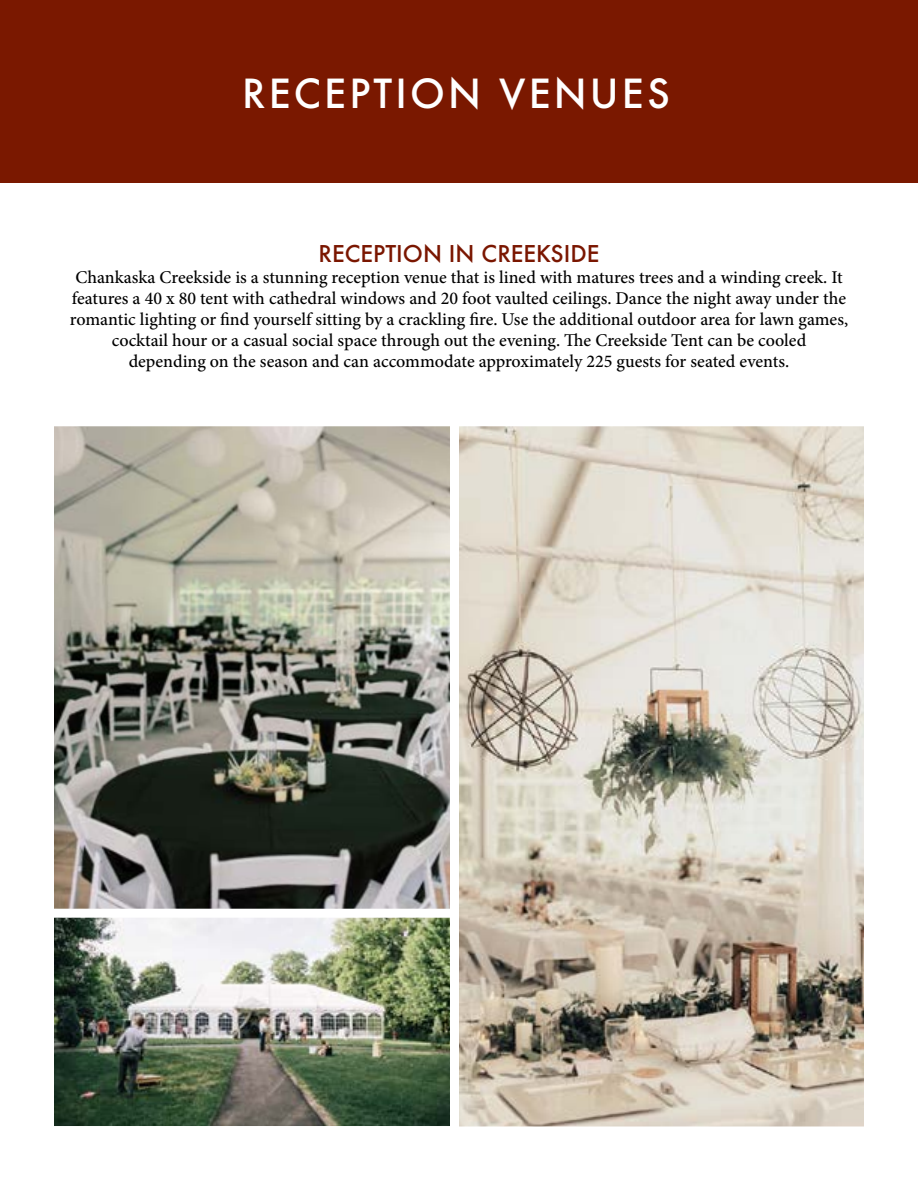
<style>
.page{position:relative;width:918px;height:1188px;background:#fff}
.page>*{position:absolute;margin:0;border:0;box-sizing:border-box;transform-origin:0 0}
.t1{font:500 39px "Futura";letter-spacing:.08em;color:#fff}
.t2{font:500 22.5px "Futura";color:#7a1600}
.t3{font:500 18px/21px "Minion Pro";color:#000;text-align:center}
</style>
<div class="page">
<img style="left:54px;top:922px;width:392px;height:204px">
<svg style="left:54px;top:426px;width:392px;height:496px;background:#8b8b80"></svg>
<svg style="left:446px;top:426px;width:418px;height:701px;background:#cdc5b8"></svg>
<div style="left:0;top:0;width:918px;height:182px;background:#7a1800"></div>
<h1 class="t1" style="left:242px;top:67px;width:429px">RECEPTION VENUES</h1>
<p class="t2" style="left:319px;top:238px;width:282px">RECEPTION IN CREEKSIDE</p>
<p class="t3" style="left:70px;top:266px;width:780px">Chankaska Creekside is a stunning reception venue that is lined with matures trees and a winding creek. It features a 40 x 80 tent with cathedral windows and 20 foot vaulted ceilings. Dance the night away under the romantic lighting or find yourself sitting by a crackling fire. Use the additional outdoor area for lawn games, cocktail hour or a casual social space through out the evening. The Creekside Tent can be cooled<br>depending on the season and can accommodate approximately 225 guests for seated events.</p>
</div>
